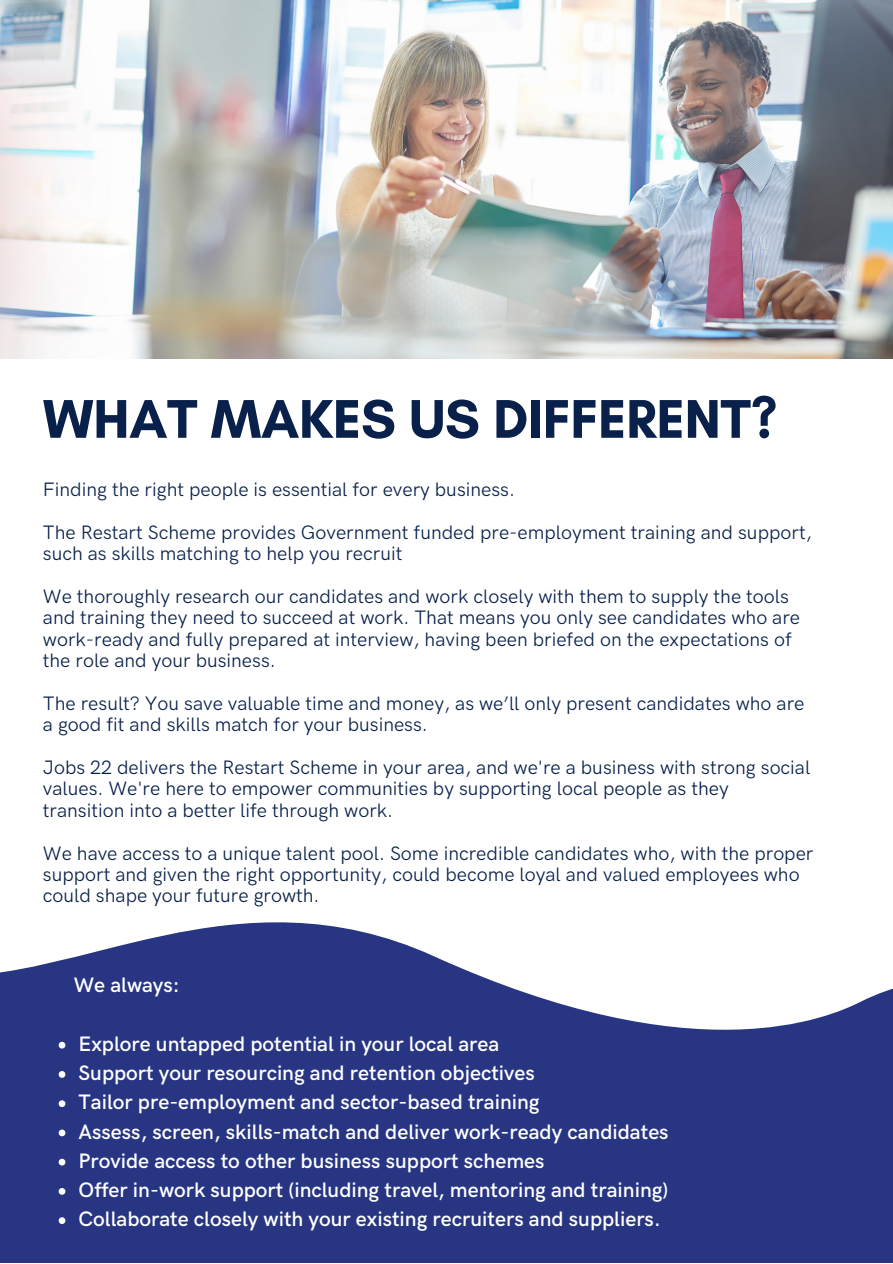
<style>
.page{position:relative;width:893px;height:1264px;background:#fff}
.page>*{position:absolute;margin:0;border:0;box-sizing:border-box;transform-origin:0 0}
.t1{font:700 55.5px "Glacial Indifference";letter-spacing:-.005em;color:#08204a}
.t2{font:600 21px "HK Grotesk Pro";color:#fff}
.t3{font:19.5px/21.3px "HK Grotesk Pro";color:#08204a}
</style>
<div class="page">
<img style="left:0;top:0;width:892px;height:359px">
<svg style="left:0;top:922px;width:892px;height:340px;fill:#273583"></svg>
<svg style="left:59px;top:1041px;width:6px;height:7px"></svg>
<svg style="left:59px;top:1071px;width:6px;height:6px"></svg>
<svg style="left:59px;top:1100px;width:6px;height:7px"></svg>
<svg style="left:59px;top:1129px;width:6px;height:7px"></svg>
<svg style="left:59px;top:1158px;width:6px;height:7px"></svg>
<svg style="left:59px;top:1187px;width:6px;height:7px"></svg>
<svg style="left:59px;top:1217px;width:6px;height:6px"></svg>
<p class="t1" style="left:43px;top:385px;width:736px">WHAT MAKES US DIFFERENT?</p>
<p class="t3" style="left:43px;top:480px;width:473px">Finding the right people is essential for every business.</p>
<p class="t3" style="left:43px;top:522px;width:770px">The Restart Scheme provides Government funded pre-employment training and support, such as skills matching to help you recruit</p>
<p class="t3" style="left:43px;top:586px;width:758px">We thoroughly research our candidates and work closely with them to supply the tools and training they need to succeed at work. That means you only see candidates who are work-ready and fully prepared at interview, having been briefed on the expectations of the role and your business.</p>
<p class="t3" style="left:43px;top:693px;width:763px">The result? You save valuable time and money, as we’ll only present candidates who are a good fit and skills match for your business.</p>
<p class="t3" style="left:43px;top:757px;width:768px">Jobs 22 delivers the Restart Scheme in your area, and we're a business with strong social values. We're here to empower communities by supporting local people as they transition into a better life through work.</p>
<p class="t3" style="left:43px;top:843px;width:772px">We have access to a unique talent pool. Some incredible candidates who, with the proper support and given the right opportunity, could become loyal and valued employees who could shape your future growth.</p>
<p class="t2" style="left:74px;top:973px;width:107px">We always:</p>
<p class="t2" style="left:79px;top:1031px;width:422px">Explore untapped potential in your local area</p>
<p class="t2" style="left:79px;top:1061px;width:458px">Support your resourcing and retention objectives</p>
<p class="t2" style="left:79px;top:1090px;width:462px">Tailor pre-employment and sector-based training</p>
<p class="t2" style="left:79px;top:1119px;width:591px">Assess, screen, skills-match and deliver work-ready candidates</p>
<p class="t2" style="left:79px;top:1148px;width:467px">Provide access to other business support schemes</p>
<p class="t2" style="left:79px;top:1178px;width:591px">Offer in-work support (including travel, mentoring and training)</p>
<p class="t2" style="left:79px;top:1207px;width:583px">Collaborate closely with your existing recruiters and suppliers.</p>
</div>
